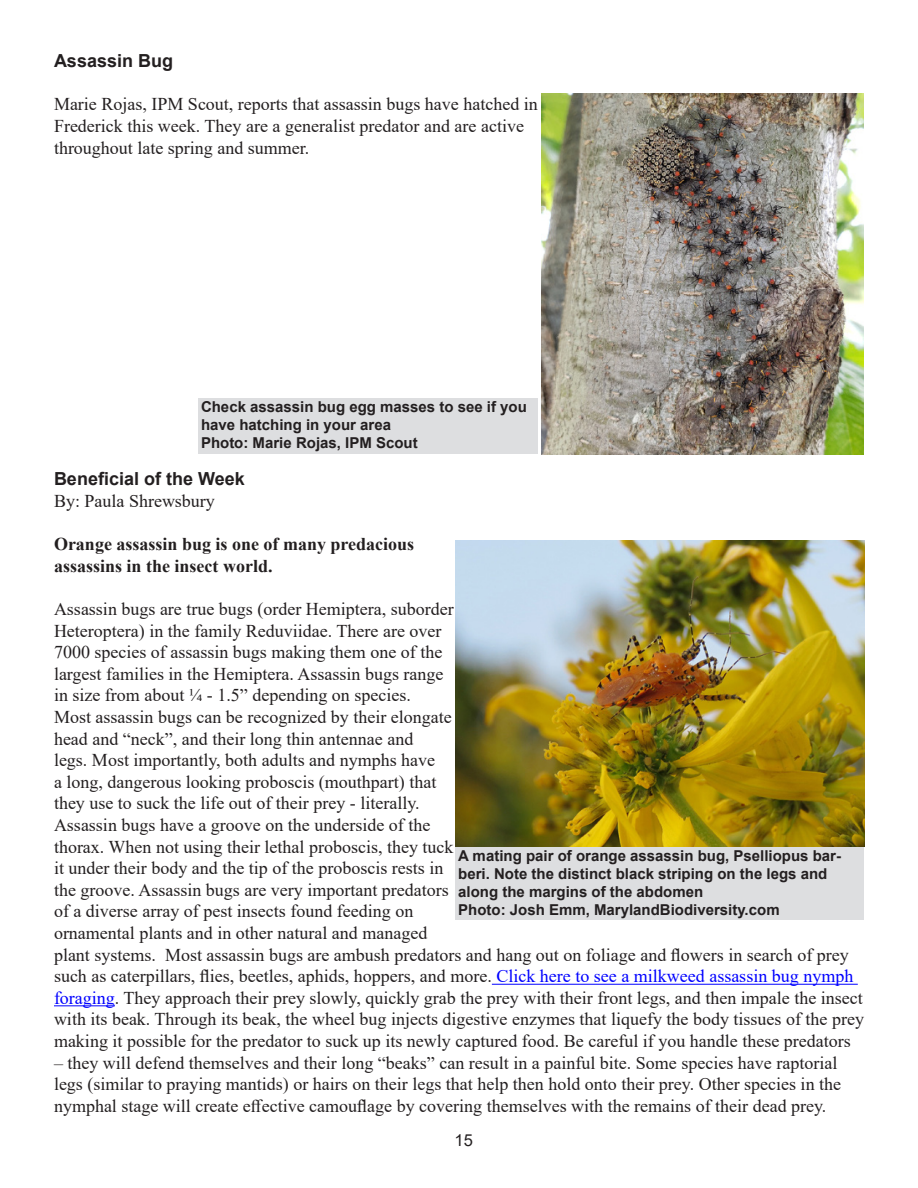
<style>
.page{position:relative;width:918px;height:1188px;background:#fff}
.page>*{position:absolute;margin:0;border:0;box-sizing:border-box;transform-origin:0 0}
.t1{font:18px/21.6px "Times New Roman";color:#231f20}
.t2{font:700 18px/21.6px "Times New Roman";color:#231f20}
.Headline{font:700 18px "Arial";color:#231f20}
.t3{font:16.5px "Arial";color:#231f20}
.Photo_credit{font:700 15px/18px "Arial";color:#231f20}
.s1{color:#00f}
</style>
<div class="page">
<div style="left:198px;top:399px;width:339px;height:55px;background:#dddee0"></div>
<hr style="left:492px;top:984px;width:366px;height:1px;background:#00f">
<hr style="left:54px;top:1005px;width:61px;height:1px;background:#00f">
<div style="left:455px;top:847px;width:409px;height:73px;background:#dddee0"></div>
<img style="left:455px;top:540px;width:410px;height:307px">
<img style="left:542px;top:94px;width:322px;height:360px">
<p class="Headline" style="left:54px;top:48px;width:121px">Assassin Bug</p>
<p class="t1" style="left:54px;top:93px;width:485px">Marie Rojas, IPM Scout, reports that assassin bugs have hatched in<br>Frederick this week. They are a generalist predator and are active throughout late spring and summer.</p>
<p class="Photo_credit" style="left:201px;top:398px;width:327px">Check assassin bug egg masses to see if you have hatching in your area</p>
<p class="Photo_credit" style="left:201px;top:434px;width:218px">Photo: Marie Rojas, IPM Scout</p>
<p class="Headline" style="left:54px;top:466px;width:192px">Beneficial of the Week</p>
<p class="t1" style="left:54px;top:490px;width:162px">By: Paula Shrewsbury</p>
<p class="t2" style="left:54px;top:533px;width:362px">Orange assassin bug is one of many predacious assassins in the insect world.</p>
<p class="t1" style="left:54px;top:598px;width:812px">Assassin bugs are true bugs (order Hemiptera, suborder<br>Heteroptera) in the family Reduviidae. There are over<br>7000 species of assassin bugs making them one of the<br>largest families in the Hemiptera. Assassin bugs range<br>in size from about ¼ - 1.5” depending on species.<br>Most assassin bugs can be recognized by their elongate<br>head and “neck”, and their long thin antennae and<br>legs. Most importantly, both adults and nymphs have<br>a long, dangerous looking proboscis (mouthpart) that<br>they use to suck the life out of their prey - literally.<br>Assassin bugs have a groove on the underside of the<br>thorax. When not using their lethal proboscis, they tuck<br>it under their body and the tip of the proboscis rests in<br>the groove. Assassin bugs are very important predators<br>of a diverse array of pest insects found feeding on<br>ornamental plants and in other natural and managed<br>plant systems. Most assassin bugs are ambush predators and hang out on foliage and flowers in search of prey such as caterpillars, flies, beetles, aphids, hoppers, and more. <span class="s1">Click here to see a milkweed assassin bug nymph foraging</span>. They approach their prey slowly, quickly grab the prey with their front legs, and then impale the insect with its beak. Through its beak, the wheel bug injects digestive enzymes that liquefy the body tissues of the prey making it possible for the predator to suck up its newly captured food. Be careful if you handle these predators</p>
<p class="t1" style="left:54px;top:1051px;width:789px">– they will defend themselves and their long “beaks” can result in a painful bite. Some species have raptorial legs (similar to praying mantids) or hairs on their legs that help then hold onto their prey. Other species in the nymphal stage will create effective camouflage by covering themselves with the remains of their dead prey.</p>
<p class="Photo_credit" style="left:458px;top:847px;width:384px">A mating pair of orange assassin bug, Pselliopus bar&shy;beri. Note the distinct black striping on the legs and along the margins of the abdomen</p>
<p class="Photo_credit" style="left:458px;top:901px;width:323px">Photo: Josh Emm, MarylandBiodiversity.com</p>
<p class="t3" style="left:455px;top:1129px;width:20px">15</p>
</div>
